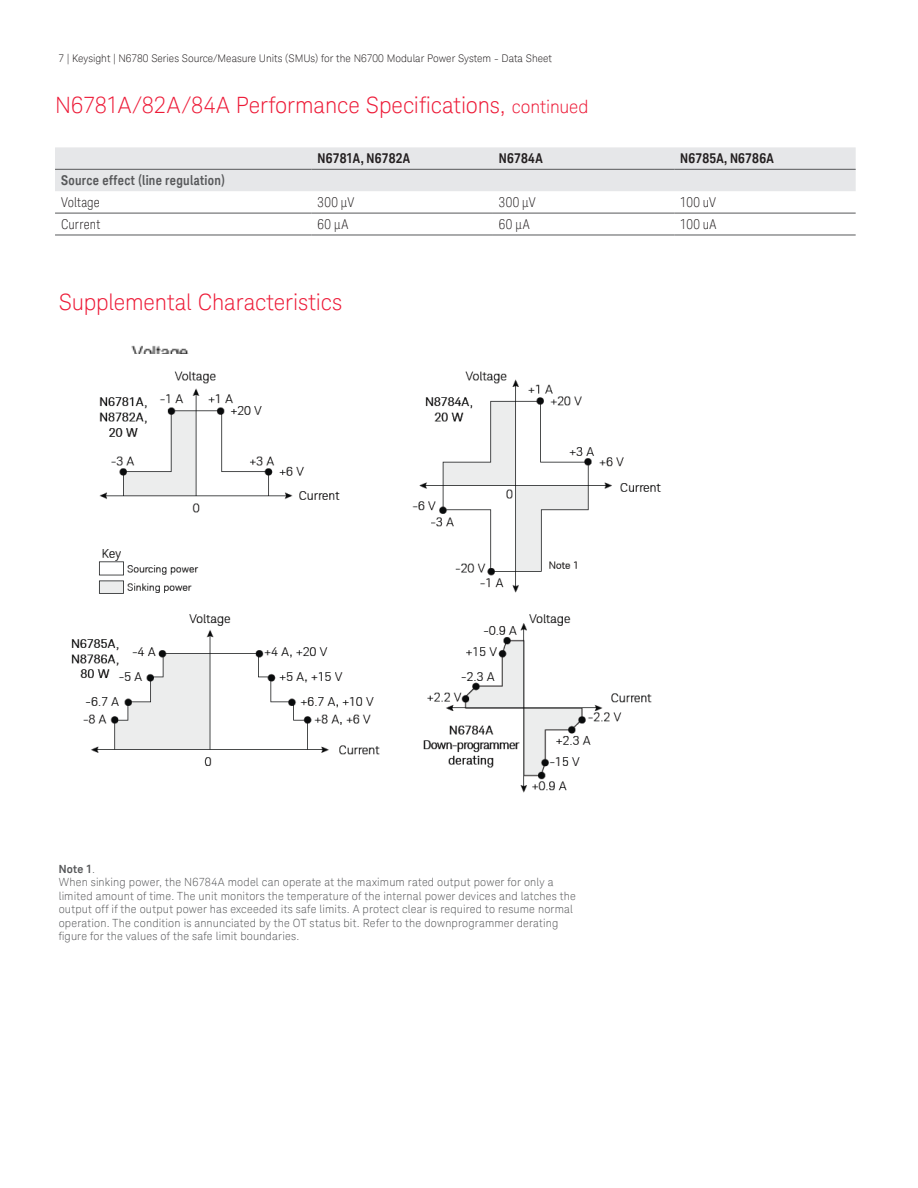
<style>
.page{position:relative;width:918px;height:1188px;background:#fff}
.page>*{position:absolute;margin:0;border:0;box-sizing:border-box;transform-origin:0 0}
.t1{font:300 22.5px "Keysight Sans";letter-spacing:-.005em;color:#ed1a37}
.t2{font:300 condensed 13.5px "Keysight Sans";letter-spacing:.015em;color:#231f20}
.t3{font:700 13.5px "Keysight Sans Condensed";letter-spacing:.01em;color:#231f20}
.t4{font:700 13.5px "Keysight Sans Condensed";letter-spacing:.025em;color:#57585a}
.t5{font:300 11.25px/13.5px "Keysight Sans";letter-spacing:.015em;color:#57585a}
.t6{font:300 10.5px "Keysight Sans";color:#231f20}
.s1{font-size:18px}
.s2{font-weight:700}
</style>
<div class="page">
<div style="left:55px;top:147px;width:801px;height:44px;background:#e6e7e9"></div>
<hr style="left:55px;top:169px;width:257px;height:1px;background:#57585a">
<hr style="left:312px;top:169px;width:181px;height:1px;background:#57585a">
<hr style="left:493px;top:169px;width:181px;height:1px;background:#57585a">
<hr style="left:674px;top:169px;width:182px;height:1px;background:#57585a">
<hr style="left:55px;top:213px;width:257px;height:1px;background:#57585a">
<hr style="left:312px;top:213px;width:181px;height:1px;background:#57585a">
<hr style="left:493px;top:213px;width:181px;height:1px;background:#57585a">
<hr style="left:674px;top:213px;width:182px;height:1px;background:#57585a">
<hr style="left:55px;top:235px;width:257px;height:1px;background:#57585a">
<hr style="left:312px;top:235px;width:181px;height:1px;background:#57585a">
<hr style="left:493px;top:235px;width:181px;height:1px;background:#57585a">
<hr style="left:674px;top:235px;width:182px;height:1px;background:#57585a">
<img style="left:71px;top:371px;width:590px;height:422px">
<p class="t6" style="left:59px;top:53px;width:495px">7 | Keysight | N6780 Series Source/Measure Units (SMUs) for the N6700 Modular Power System - Data Sheet</p>
<h1 class="t1" style="left:55px;top:92px;width:535px">N6781A/82A/84A Performance Speciications, <span class="s1">continued</span></h1>
<p class="t3" style="left:318px;top:153px;width:94px">N6781A, N6782A</p>
<p class="t3" style="left:499px;top:153px;width:45px">N6784A</p>
<p class="t3" style="left:680px;top:153px;width:95px">N6785A, N6786A</p>
<p class="t4" style="left:61px;top:175px;width:165px">Source effect (line regulation)</p>
<p class="t2" style="left:61px;top:196px;width:40px">Voltage</p>
<p class="t2" style="left:318px;top:194px;width:38px">300 μV</p>
<p class="t2" style="left:499px;top:194px;width:38px">300 μV</p>
<p class="t2" style="left:680px;top:196px;width:37px">100 uV</p>
<p class="t2" style="left:61px;top:218px;width:41px">Current</p>
<p class="t2" style="left:318px;top:216px;width:32px">60 μA</p>
<p class="t2" style="left:499px;top:216px;width:32px">60 μA</p>
<p class="t2" style="left:680px;top:218px;width:38px">100 uA</p>
<h1 class="t1" style="left:59px;top:292px;width:285px">Supplemental Characteristics</h1>
<p class="t5" style="left:59px;top:863px;width:519px"><span class="s2">Note 1</span>.<br>When sinking power, the N6784A model can operate at the maximum rated output power for only a limited amount of time. The unit monitors the temperature of the internal power devices and latches the output off if the output power has exceeded its safe limits. A protect clear is required to resume normal operation. The condition is annunciated by the OT status bit. Refer to the downprogrammer derating igure for the values of the safe limit boundaries.</p>
</div>
